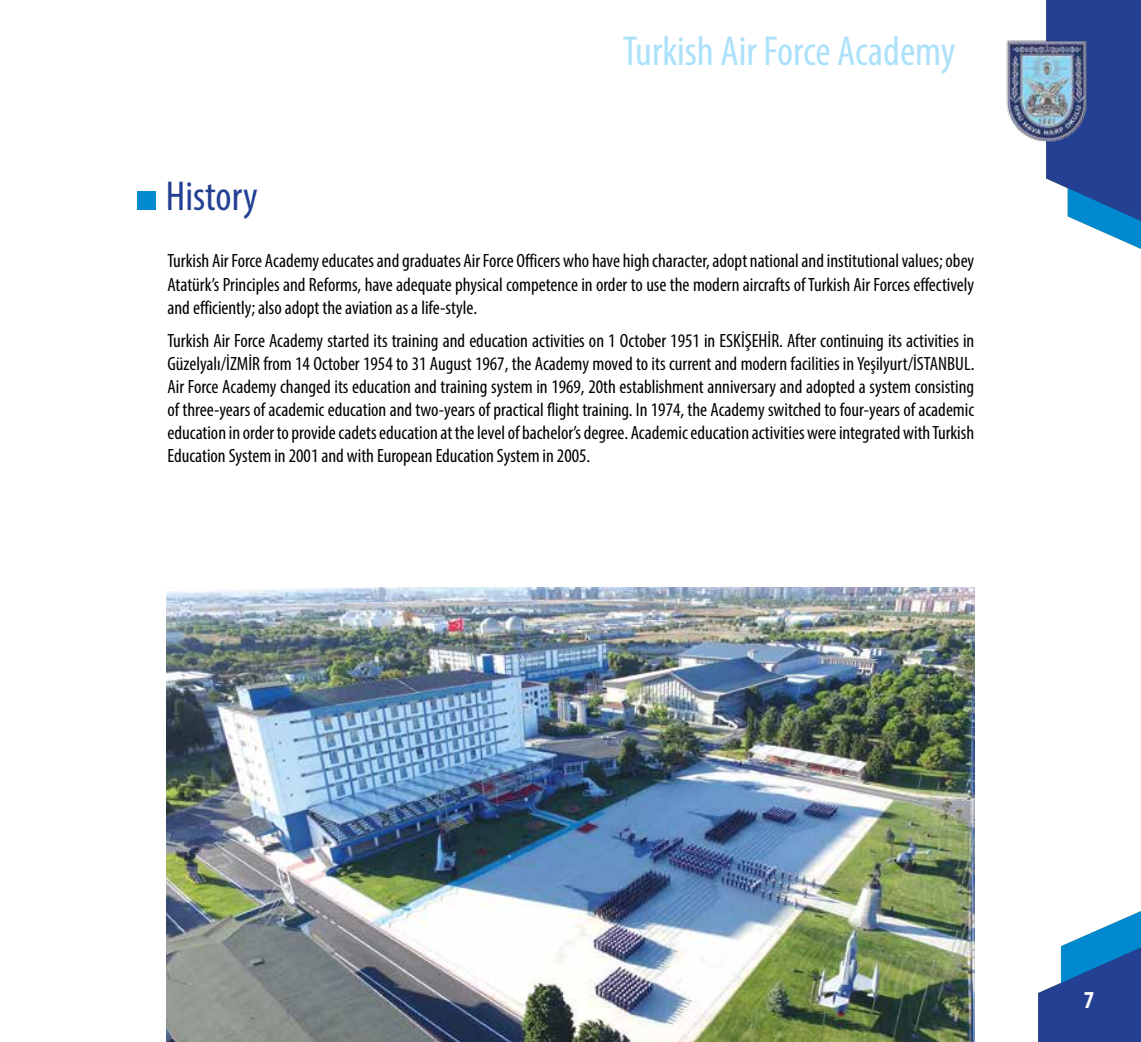
<style>
.page{position:relative;width:1141px;height:1042px;background:#fff}
.page>*{position:absolute;margin:0;border:0;box-sizing:border-box;transform-origin:0 0}
.t1{font:condensed 42px "Myriad Pro";color:#abe1fa}
.t2{font:condensed 42px "Myriad Pro";color:#244092}
.t3{font:700 condensed 24.5px "Myriad Pro";color:#fff}
.t4{font:condensed 19.25px/23.1px "Myriad Pro";color:#000;text-align:justify}
</style>
<div class="page">
<svg style="left:1038px;top:911px;width:103px;height:131px"></svg>
<svg style="left:1046px;top:0;width:95px;height:249px;background:#3e62a7"></svg>
<img style="left:1006px;top:36px;width:84px;height:108px">
<img style="left:167px;top:588px;width:807px;height:454px">
<div style="left:137px;top:191px;width:19px;height:19px;background:#0089cf"></div>
<h1 class="t2" style="left:166px;top:171px;width:93px">History</h1>
<h1 class="t1" style="left:623px;top:26px;width:334px">Turkish Air Force Academy</h1>
<p class="t4" style="left:168px;top:249px;width:808px">Turkish Air Force Academy educates and graduates Air Force Officers who have high character, adopt national and institutional values; obey Atatürk’s Principles and Reforms, have adequate physical competence in order to use the modern aircrafts of Turkish Air Forces effectively and efficiently; also adopt the aviation as a life-style.</p>
<p class="t4" style="left:168px;top:329px;width:808px">Turkish Air Force Academy started its training and education activities on 1 October 1951 in ESKİŞEHİR. After continuing its activities in Güzelyalı/İZMİR from 14 October 1954 to 31 August 1967, the Academy moved to its current and modern facilities in Yeşilyurt/İSTANBUL.<br>Air Force Academy changed its education and training system in 1969, 20th establishment anniversary and adopted a system consisting of three-years of academic education and two-years of practical flight training. In 1974, the Academy switched to four-years of academic education in order to provide cadets education at the level of bachelor’s degree. Academic education activities were integrated with Turkish Education System in 2001 and with European Education System in 2005.</p>
<p class="t3" style="left:1084px;top:985px;width:12px">7</p>
</div>
